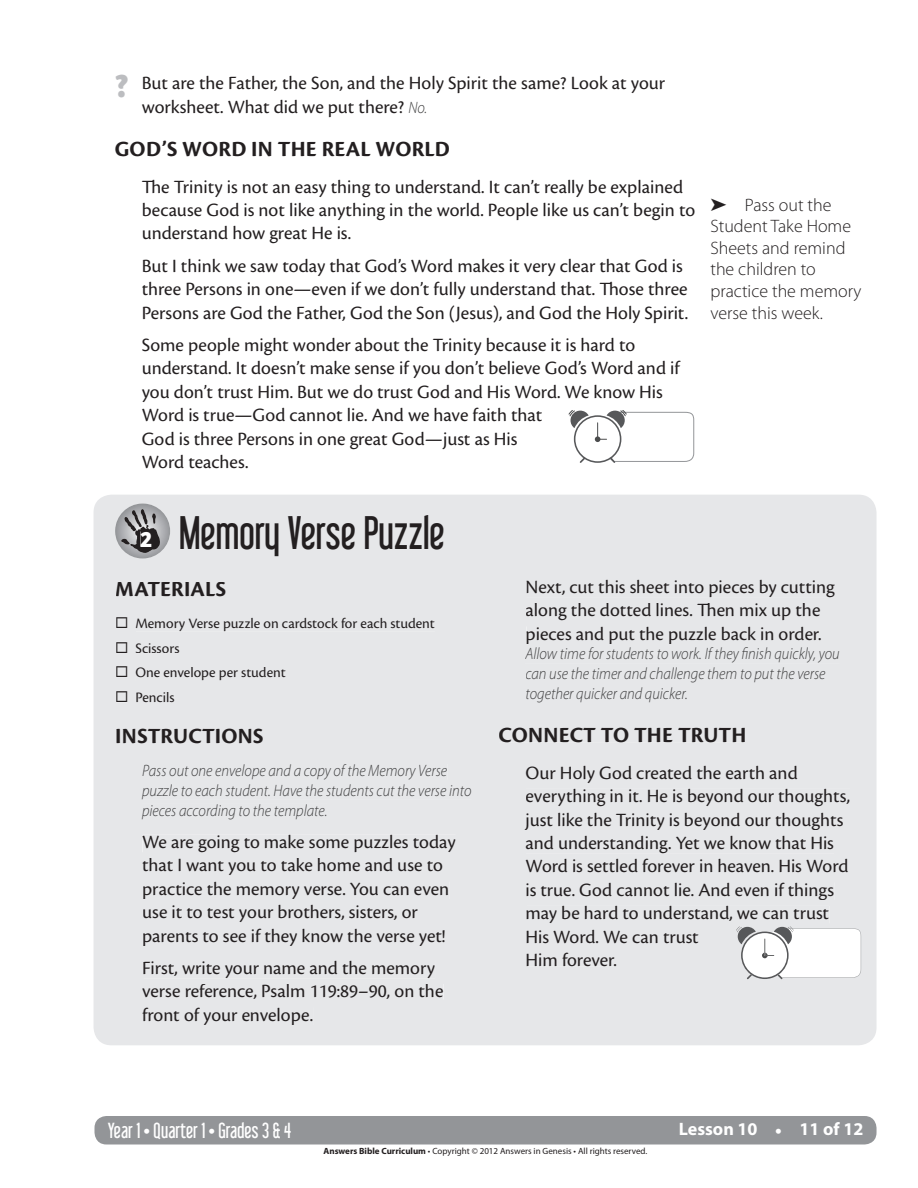
<style>
.page{position:relative;width:918px;height:1188px;background:#fff}
.page>*{position:absolute;margin:0;border:0;box-sizing:border-box;transform-origin:0 0}
.t1{font:42px "Libel Suit";color:#231f20}
.t2{font:700 22.5px "Cronos Pro";letter-spacing:.01em;color:#231f20}
.t3{font:19.5px/23.4px "Cronos Pro";color:#231f20}
.t4{font:19.5px "Libel Suit";color:#fff}
.t5{font:300 18px/21.6px "Myriad Pro";color:#231f20}
.t6{font:700 18px "Myriad Pro";color:#fff}
.t7{font:italic 300 16.5px/19.8px "Myriad Pro";color:#3f3f40;scale:.9 1}
.t8{font:15px "Cronos Pro";color:#231f20}
.t9{font:9px "Myriad Pro";color:#231f20}
.s1{font-weight:700;font-size:42px;color:#bcbdc0}
.s2{font-family:"Myriad Pro";font-weight:300;font-style:italic;font-size:16.5px;color:#3e3e3f}
.s3{font-family:"Bree";font-weight:700;font-size:22.95px;color:#fff}
.s4{font-family:"Libel Suit";font-weight:400;font-size:19.5px}
.s5{font-weight:700}
</style>
<div class="page">
<div style="left:94px;top:1116px;width:783px;height:28px;background:#939598;border-radius:12px"></div>
<svg style="left:569px;top:410px;width:125px;height:53px"></svg>
<div style="left:94px;top:495px;width:783px;height:550px;background:#e6e7e9"></div>
<svg style="left:115px;top:504px;width:55px;height:55px;background:#a0a0a2"></svg>
<div style="left:141px;top:531px;width:10px;height:16px;background:#231f20"></div>
<div style="left:181px;top:515px;width:263px;height:41px;background:#e6e7e9"></div>
<div style="left:116px;top:582px;width:110px;height:15px;background:#e6e7e9"></div>
<div style="left:116px;top:617px;width:11px;height:11px;background:#e6e7e9"></div>
<div style="left:136px;top:618px;width:299px;height:13px;background:#e6e7e9"></div>
<div style="left:116px;top:642px;width:11px;height:11px;background:#e6e7e9"></div>
<div style="left:136px;top:643px;width:43px;height:10px;background:#e6e7e9"></div>
<div style="left:116px;top:667px;width:11px;height:10px;background:#e6e7e9"></div>
<div style="left:136px;top:667px;width:150px;height:14px;background:#e6e7e9"></div>
<div style="left:116px;top:691px;width:11px;height:11px;background:#e6e7e9"></div>
<div style="left:136px;top:692px;width:38px;height:10px;background:#e6e7e9"></div>
<div style="left:117px;top:728px;width:146px;height:15px;background:#e6e7e9"></div>
<div style="left:143px;top:764px;width:304px;height:16px;background:#e6e7e9"></div>
<div style="left:142px;top:784px;width:330px;height:15px;background:#e6e7e9"></div>
<div style="left:142px;top:804px;width:185px;height:15px;background:#e6e7e9"></div>
<div style="left:143px;top:835px;width:313px;height:17px;background:#e6e7e9"></div>
<div style="left:143px;top:858px;width:300px;height:18px;background:#e6e7e9"></div>
<div style="left:143px;top:882px;width:306px;height:17px;background:#e6e7e9"></div>
<div style="left:143px;top:905px;width:275px;height:17px;background:#e6e7e9"></div>
<div style="left:143px;top:928px;width:302px;height:18px;background:#e6e7e9"></div>
<div style="left:144px;top:961px;width:291px;height:17px;background:#e6e7e9"></div>
<div style="left:142px;top:984px;width:301px;height:15px;background:#e6e7e9"></div>
<div style="left:143px;top:1007px;width:170px;height:18px;background:#e6e7e9"></div>
<div style="left:527px;top:580px;width:308px;height:17px;background:#e6e7e9"></div>
<div style="left:526px;top:603px;width:294px;height:18px;background:#e6e7e9"></div>
<div style="left:527px;top:626px;width:295px;height:18px;background:#e6e7e9"></div>
<div style="left:525px;top:648px;width:315px;height:15px;background:#e6e7e9"></div>
<div style="left:526px;top:668px;width:300px;height:15px;background:#e6e7e9"></div>
<div style="left:527px;top:687px;width:161px;height:16px;background:#e6e7e9"></div>
<div style="left:499px;top:727px;width:246px;height:15px;background:#e6e7e9"></div>
<div style="left:526px;top:765px;width:272px;height:18px;background:#e6e7e9"></div>
<div style="left:526px;top:789px;width:324px;height:17px;background:#e6e7e9"></div>
<div style="left:525px;top:812px;width:318px;height:18px;background:#e6e7e9"></div>
<div style="left:526px;top:836px;width:308px;height:17px;background:#e6e7e9"></div>
<div style="left:526px;top:859px;width:323px;height:14px;background:#e6e7e9"></div>
<div style="left:527px;top:882px;width:307px;height:18px;background:#e6e7e9"></div>
<div style="left:527px;top:906px;width:302px;height:17px;background:#e6e7e9"></div>
<div style="left:527px;top:929px;width:172px;height:14px;background:#e6e7e9"></div>
<div style="left:527px;top:953px;width:89px;height:13px;background:#e6e7e9"></div>
<svg style="left:736px;top:926px;width:125px;height:53px"></svg>
<p class="t3" style="left:142px;top:72px;width:525px;text-indent:-27px"><span class="s1">Ü</span> But are the Father, the Son, and the Holy Spirit the same? Look at your worksheet. What did we put there? <span class="s2">No.</span></p>
<p class="t2" style="left:115px;top:136px;width:337px">GOD’S WORD IN THE REAL WORLD</p>
<p class="t3" style="left:142px;top:175px;width:555px">The Trinity is not an easy thing to understand. It can’t really be explained because God is not like anything in the world. People like us can’t begin to understand how great He is.</p>
<p class="t3" style="left:142px;top:254px;width:548px">But I think we saw today that God’s Word makes it very clear that God is three Persons in one—even if we don’t fully understand that. Those three<br>Persons are God the Father, God the Son (Jesus), and God the Holy Spirit.</p>
<p class="t3" style="left:142px;top:333px;width:539px">Some people might wonder about the Trinity because it is hard to understand. It doesn’t make sense if you don’t believe God’s Word and if you don’t trust Him. But we do trust God and His Word. We know His Word is true—God cannot lie. And we have faith that<br>God is three Persons in one great God—just as His<br>Word teaches.</p>
<p class="t5" style="left:710px;top:194px;width:153px">➤ Pass out the<br>Student Take Home<br>Sheets and remind the children to practice the memory verse this week.</p>
<h1 class="t1" style="left:140px;top:508px;width:306px"><span class="s3">2</span> Memory Verse Puzzle</h1>
<p class="t2" style="left:115px;top:577px;width:113px">MATERIALS</p>
<p class="t8" style="left:115px;top:615px;width:321px">◻ Memory Verse puzzle on cardstock for each student</p>
<p class="t8" style="left:115px;top:639px;width:66px">◻ Scissors</p>
<p class="t8" style="left:115px;top:664px;width:172px">◻ One envelope per student</p>
<p class="t8" style="left:115px;top:689px;width:61px">◻ Pencils</p>
<p class="t2" style="left:115px;top:723px;width:150px">INSTRUCTIONS</p>
<p class="t7" style="left:142px;top:761px;width:367px">Pass out one envelope and a copy of the Memory Verse puzzle to each student. Have the students cut the verse into pieces according to the template.</p>
<p class="t3" style="left:142px;top:830px;width:315px">We are going to make some puzzles today that I want you to take home and use to practice the memory verse. You can even use it to test your brothers, sisters, or parents to see if they know the verse yet!</p>
<p class="t3" style="left:142px;top:956px;width:303px">First, write your name and the memory verse reference, Psalm 119:89–90, on the front of your envelope.</p>
<p class="t3" style="left:526px;top:575px;width:311px">Next, cut this sheet into pieces by cutting along the dotted lines. Then mix up the pieces and put the puzzle back in order.</p>
<p class="t7" style="left:526px;top:645px;width:351px">Allow time for students to work. If they finish quickly, you can use the timer and challenge them to put the verse together quicker and quicker.</p>
<p class="t2" style="left:499px;top:722px;width:249px">CONNECT TO THE TRUTH</p>
<p class="t3" style="left:526px;top:761px;width:326px">Our Holy God created the earth and everything in it. He is beyond our thoughts, just like the Trinity is beyond our thoughts and understanding. Yet we know that His Word is settled forever in heaven. His Word is true. God cannot lie. And even if things may be hard to understand, we can trust His Word. We can trust<br>Him forever.</p>
<p class="t4" style="left:108px;top:1118px;width:185px">Year 1 • Quarter 1 • Grades 3 &amp; 4</p>
<p class="t6" style="left:679px;top:1118px;width:186px">Lesson 10 <span class="s4">•</span> 11 of 12</p>
<p class="t9" style="left:324px;top:1145px;width:325px"><span class="s5">Answers Bible Curriculum</span> • Copyright © 2012 Answers in Genesis • All rights reserved.</p>
</div>
